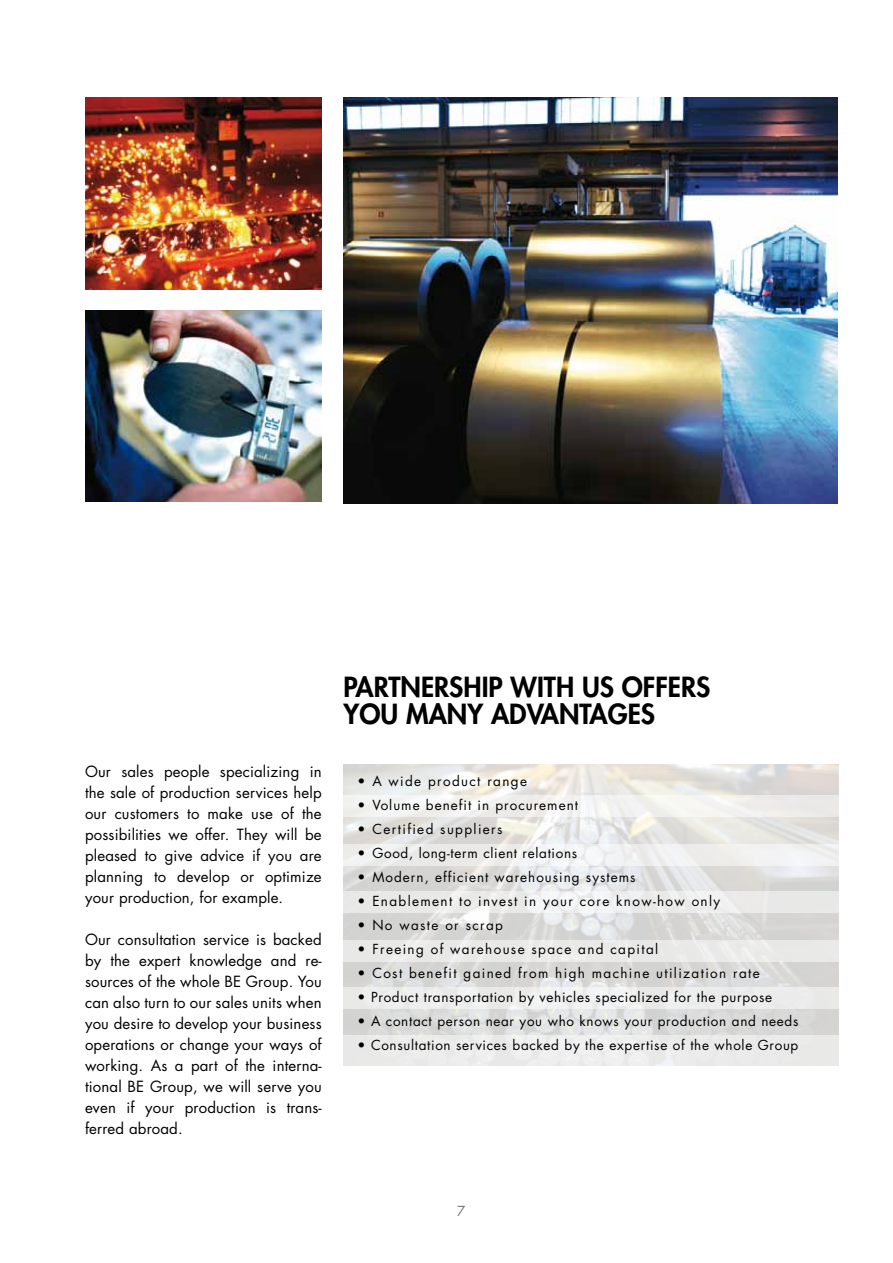
<style>
.page{position:relative;width:893px;height:1263px;background:#fff}
.page>*{position:absolute;margin:0;border:0;box-sizing:border-box;transform-origin:0 0}
.t1{font:800 27px "Futura Std";color:#000}
.t2{font:15px/21px "Futura Std";letter-spacing:.01em;color:#000;text-align:justify}
.t3{font:13.5px "Futura Std";letter-spacing:.05em;color:#000}
.t4{font:13.5px "Futura Std";letter-spacing:.1em;color:#000}
.t5{font:13.5px "Futura Std";letter-spacing:.075em;color:#000}
.t6{font:13.5px "Futura Std";color:#707172}
</style>
<div class="page">
<img style="left:85px;top:98px;width:237px;height:191px">
<img style="left:343px;top:98px;width:495px;height:406px">
<img style="left:85px;top:310px;width:237px;height:192px">
<img style="left:343px;top:765px;width:495px;height:300px">
<div style="left:336px;top:795px;width:512px;height:22px;background:#f2f2f0"></div>
<div style="left:336px;top:844px;width:512px;height:22px;background:#f0f0f0"></div>
<svg style="left:343px;top:891px;width:496px;height:21px;fill:#eaeae9"></svg>
<div style="left:336px;top:940px;width:512px;height:22px;background:#e9e9e8"></div>
<div style="left:343px;top:988px;width:513px;height:21px;background:#ecedec"></div>
<div style="left:344px;top:1035px;width:512px;height:36px;background:linear-gradient(to bottom,#e9e9e8,#f4f4f3)"></div>
<p class="t2" style="left:85px;top:761px;width:238px">Our sales people specializing in the sale of production services help our customers to make use of the possibilities we offer. They will be pleased to give advice if you are planning to develop or optimize your production, for example.</p>
<p class="t2" style="left:85px;top:929px;width:238px">Our consultation service is backed by the expert knowledge and re&shy;sources of the whole BE Group. You can also turn to our sales units when you desire to develop your business operations or change your ways of working. As a part of the interna&shy;tional BE Group, we will serve you even if your production is trans&shy;ferred abroad.</p>
<h1 class="t1" style="left:343px;top:670px;width:28px">PARTNERSHIP</h1>
<h1 class="t1" style="left:511px;top:670px;width:17px">WITH</h1>
<h1 class="t1" style="left:582px;top:670px;width:56px">US OFFERS</h1>
<h1 class="t1" style="left:343px;top:697px;width:84px">YOU MAN</h1>
<h1 class="t1" style="left:467px;top:697px;width:77px">Y ADVANTAGES</h1>
<p class="t4" style="left:357px;top:772px;width:171px">• A wide product range</p>
<p class="t5" style="left:357px;top:796px;width:222px">• Volume benefit in procurement</p>
<p class="t4" style="left:357px;top:820px;width:146px">• Certified suppliers</p>
<p class="t3" style="left:357px;top:844px;width:221px">• Good, long-term client relations</p>
<p class="t5" style="left:357px;top:868px;width:280px">• Modern, efficient warehousing systems</p>
<p class="t4" style="left:357px;top:892px;width:364px">• Enablement to invest in your core know-how only</p>
<p class="t4" style="left:357px;top:916px;width:147px">• No waste or scrap</p>
<p class="t4" style="left:357px;top:940px;width:302px">• Freeing of warehouse space and capital</p>
<p class="t4" style="left:357px;top:964px;width:404px">• Cost benefit gained from high machine utilization rate</p>
<p class="t3" style="left:357px;top:988px;width:416px">• Product transportation by vehicles specialized for the purpose</p>
<p class="t3" style="left:357px;top:1012px;width:442px">• A contact person near you who knows your production and needs</p>
<p class="t3" style="left:357px;top:1036px;width:442px">• Consultation services backed by the expertise of the whole Group</p>
<p class="t6" style="left:457px;top:1202px;width:10px">7</p>
</div>
